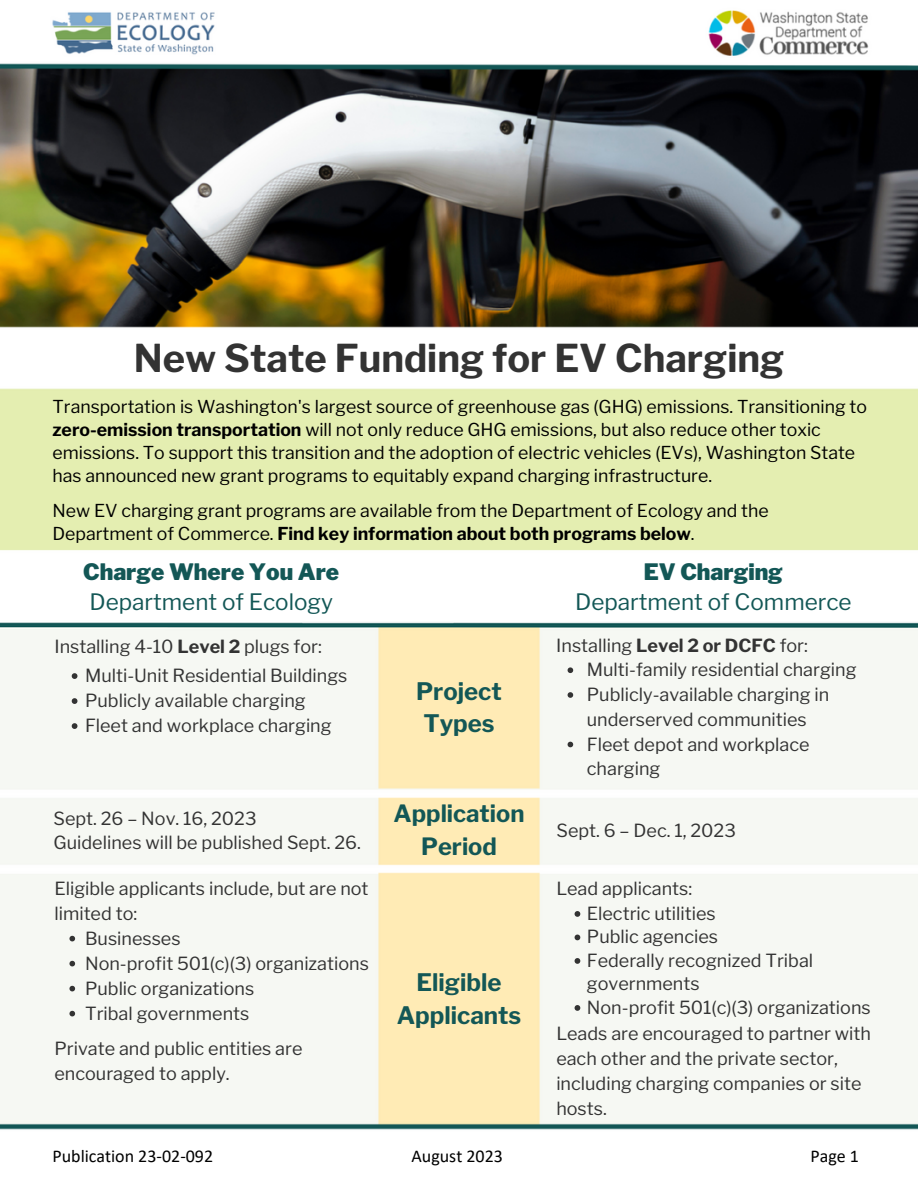
<style>
.page{position:relative;width:918px;height:1188px;background:#fff}
.page>*{position:absolute;margin:0;border:0;box-sizing:border-box;transform-origin:0 0}
.t1{font:700 38.1px "Libre Franklin";color:#333}
.t2{font:700 24px/32.7px "Libre Franklin";color:#135756;text-align:center}
.t3{font:700 23.7px/32.7px "Libre Franklin";color:#135756;text-align:center}
.t4{font:22.5px "Libre Franklin";color:#135756}
.t5{font:900 22.5px "Libre Franklin";color:#135756}
.t6{font:18px/25px "Libre Franklin";color:#333}
.t7{font:18px "Calibri";color:#000}
.t8{font:17.7px/23.2px "Libre Franklin";color:#000}
.t9{font:700 17.7px "Libre Franklin";color:#000}
.s1{font-weight:700}
.s2{font-weight:400}
</style>
<div class="page">
<img style="left:0;top:10px;width:918px;height:1120px">
<svg style="left:72px;top:673px;width:5px;height:6px"></svg>
<svg style="left:72px;top:698px;width:5px;height:6px"></svg>
<svg style="left:72px;top:723px;width:5px;height:6px"></svg>
<svg style="left:568px;top:667px;width:5px;height:6px"></svg>
<svg style="left:568px;top:692px;width:5px;height:6px"></svg>
<svg style="left:568px;top:742px;width:5px;height:5px"></svg>
<svg style="left:575px;top:911px;width:5px;height:6px"></svg>
<svg style="left:575px;top:935px;width:5px;height:5px"></svg>
<svg style="left:575px;top:958px;width:5px;height:6px"></svg>
<svg style="left:575px;top:1005px;width:5px;height:6px"></svg>
<svg style="left:69px;top:936px;width:6px;height:5px"></svg>
<svg style="left:69px;top:961px;width:6px;height:5px"></svg>
<svg style="left:69px;top:986px;width:6px;height:5px"></svg>
<svg style="left:69px;top:1011px;width:6px;height:5px"></svg>
<h1 class="t1" style="left:134px;top:335px;width:652px">New State Funding for EV Charging</h1>
<p class="t8" style="left:52px;top:395px;width:816px">Transportation is Washington's largest source of greenhouse gas (GHG) emissions. Transitioning to</p>
<p class="t8" style="left:52px;top:418px;width:770px"><span class="s1">zero-emission transportation</span> will not only reduce GHG emissions, but also reduce other toxic</p>
<p class="t8" style="left:52px;top:441px;width:804px">emissions. To support this transition and the adoption of electric vehicles (EVs), Washington State has announced new grant programs to equitably expand charging infrastructure.</p>
<p class="t8" style="left:52px;top:499px;width:718px">New EV charging grant programs are available from the Department of Ecology and the</p>
<p class="t9" style="left:52px;top:523px;width:644px"><span class="s2">Department of Commerce.</span> Find key information about both programs below<span class="s2">.</span></p>
<p class="t5" style="left:83px;top:558px;width:258px">Charge Where You Are</p>
<p class="t4" style="left:89px;top:589px;width:245px">Department of Ecology</p>
<p class="t6" style="left:54px;top:634px;width:269px">Installing 4-10 <span class="s1">Level 2</span> plugs for:</p>
<p class="t6" style="left:85px;top:663px;width:264px">Multi-Unit Residential Buildings</p>
<p class="t6" style="left:85px;top:688px;width:222px">Publicly available charging</p>
<p class="t6" style="left:85px;top:713px;width:248px">Fleet and workplace charging</p>
<p class="t2" style="left:416px;top:675px;width:87px">Project<br>Types</p>
<p class="t6" style="left:54px;top:806px;width:205px">Sept. 26 – Nov. 16, 2023</p>
<p class="t6" style="left:54px;top:830px;width:309px">Guidelines will be published Sept. 26.</p>
<p class="t6" style="left:54px;top:876px;width:316px">Eligible applicants include, but are not limited to:</p>
<p class="t6" style="left:85px;top:926px;width:97px">Businesses</p>
<p class="t6" style="left:85px;top:951px;width:285px">Non-profit 501(c)(3) organizations</p>
<p class="t6" style="left:85px;top:976px;width:171px">Public organizations</p>
<p class="t6" style="left:85px;top:1001px;width:166px">Tribal governments</p>
<p class="t6" style="left:54px;top:1036px;width:250px">Private and public entities are encouraged to apply.</p>
<p class="t3" style="left:394px;top:797px;width:132px">Application<br>Period</p>
<p class="t2" style="left:397px;top:966px;width:126px">Eligible<br>Applicants</p>
<p class="t5" style="left:644px;top:558px;width:141px">EV Charging</p>
<p class="t4" style="left:575px;top:589px;width:278px">Department of Commerce</p>
<p class="t6" style="left:556px;top:633px;width:253px">Installing <span class="s1">Level 2 or DCFC</span> for:</p>
<p class="t6" style="left:587px;top:657px;width:271px">Multi-family residential charging</p>
<p class="t6" style="left:587px;top:682px;width:244px">Publicly-available charging in</p>
<p class="t6" style="left:587px;top:707px;width:221px">underserved communities</p>
<p class="t6" style="left:587px;top:732px;width:224px">Fleet depot and workplace</p>
<p class="t6" style="left:587px;top:756px;width:75px">charging</p>
<p class="t6" style="left:557px;top:818px;width:181px">Sept. 6 – Dec. 1, 2023</p>
<p class="t6" style="left:556px;top:876px;width:137px">Lead applicants:</p>
<p class="t6" style="left:587px;top:901px;width:130px">Electric utilities</p>
<p class="t6" style="left:587px;top:924px;width:133px">Public agencies</p>
<p class="t6" style="left:587px;top:948px;width:228px;line-height:23.5px">Federally recognized Tribal governments</p>
<p class="t6" style="left:587px;top:995px;width:285px">Non-profit 501(c)(3) organizations</p>
<p class="t6" style="left:556px;top:1021px;width:316px">Leads are encouraged to partner with each other and the private sector, including charging companies or site hosts.</p>
<p class="t7" style="left:52px;top:1144px;width:162px">Publication 23-02-092</p>
<p class="t7" style="left:412px;top:1143px;width:93px">August 2023</p>
<p class="t7" style="left:810px;top:1144px;width:50px">Page 1</p>
</div>
